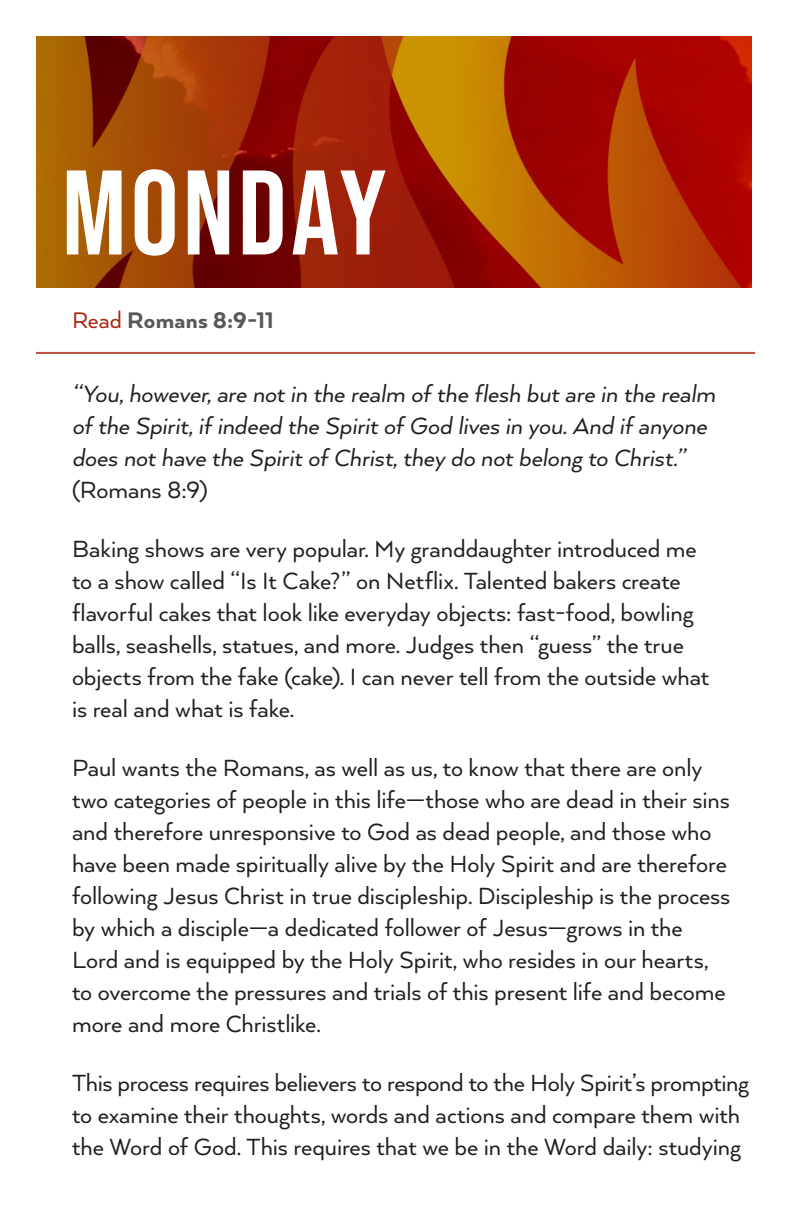
<style>
.page{position:relative;width:792px;height:1224px;background:#fff}
.page>*{position:absolute;margin:0;border:0;box-sizing:border-box;transform-origin:0 0}
.Big_weekday_title{font:120px "Bebas Neue";letter-spacing:.035em;color:#fff}
.Body{font:27px/32px "Arquitecta";letter-spacing:-.005em;color:#231f20}
.Body-2{font:italic 27px/32px "Arquitecta";letter-spacing:-.005em;color:#231f20}
.Weekly_verses{font:800 26px "Arquitecta";letter-spacing:.01em;color:#57585a}
.s1{font-weight:400;color:#aa240e}
.s2{font-style:normal}
</style>
<div class="page">
<img style="left:36px;top:36px;width:716px;height:252px">
<hr style="left:36px;top:352px;width:719px;height:2px;background:#bb503e">
<p class="Big_weekday_title" style="left:62px;top:145px;width:326px">MONDAY</p>
<p class="Weekly_verses" style="left:72px;top:304px;width:204px"><span class="s1">Read</span> Romans 8:9-11</p>
<p class="Body-2" style="left:72px;top:377px;width:645px">“You, however, are not in the realm of the flesh but are in the realm of the Spirit, if indeed the Spirit of God lives in you. And if anyone does not have the Spirit of Christ, they do not belong to Christ.” <span class="s2">(Romans 8:9)</span></p>
<p class="Body" style="left:72px;top:532px;width:639px">Baking shows are very popular. My granddaughter introduced me to a show called “Is It Cake?” on Netflix. Talented bakers create flavorful cakes that look like everyday objects: fast-food, bowling balls, seashells, statues, and more. Judges then “guess” the true objects from the fake (cake). I can never tell from the outside what is real and what is fake.</p>
<p class="Body" style="left:72px;top:751px;width:660px">Paul wants the Romans, as well as us, to know that there are only two categories of people in this life—those who are dead in their sins and therefore unresponsive to God as dead people, and those who have been made spiritually alive by the Holy Spirit and are therefore following Jesus Christ in true discipleship. Discipleship is the process by which a disciple—a dedicated follower of Jesus—grows in the Lord and is equipped by the Holy Spirit, who resides in our hearts, to overcome the pressures and trials of this present life and become more and more Christlike.</p>
<p class="Body" style="left:72px;top:1066px;width:679px">This process requires believers to respond to the Holy Spirit’s prompting to examine their thoughts, words and actions and compare them with the Word of God. This requires that we be in the Word daily: studying</p>
</div>
